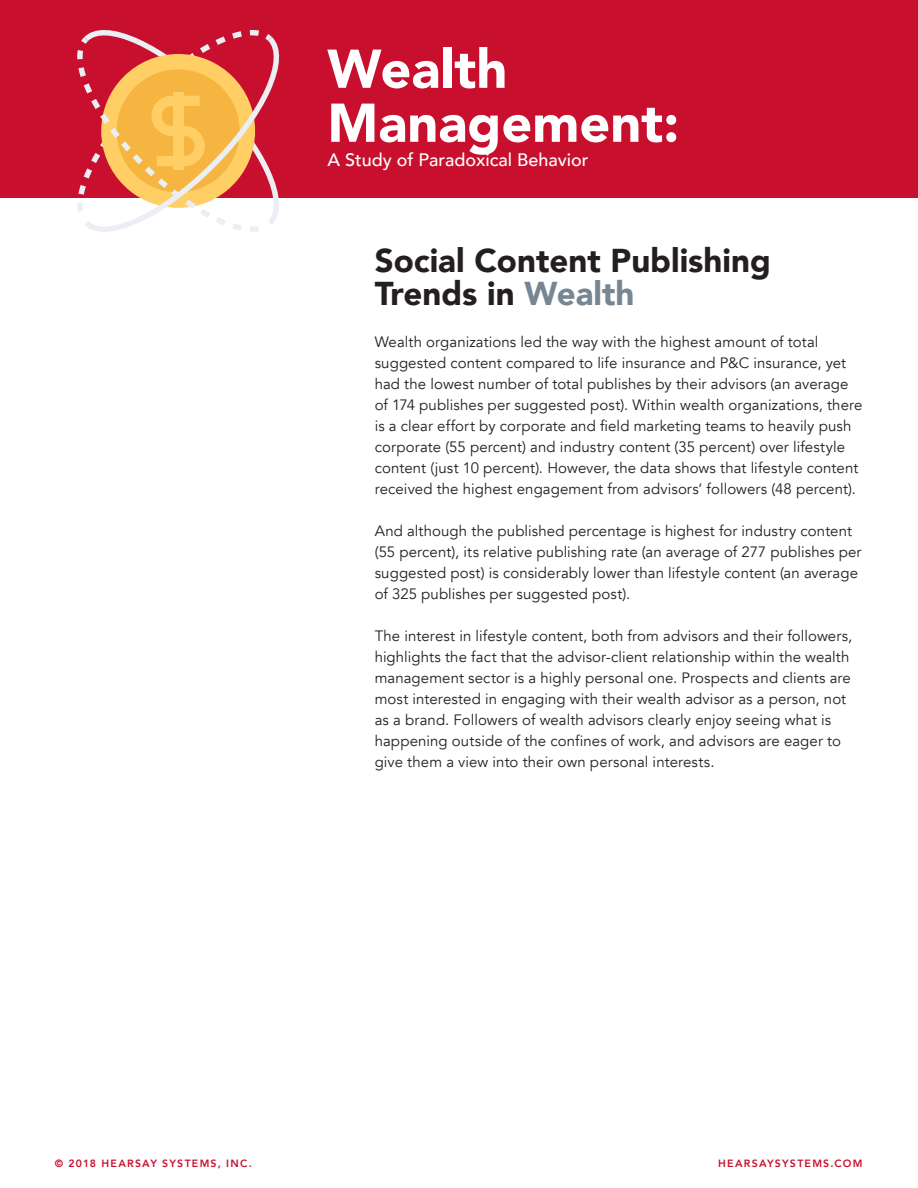
<style>
.page{position:relative;width:918px;height:1188px;background:#fff}
.page>*{position:absolute;margin:0;border:0;box-sizing:border-box;transform-origin:0 0}
.Large_Header{font:900 54px "Avenir";color:#fff}
.t1{font:900 33px/33px "Avenir";color:#231f20}
.Descriptor{font:500 18px "Avenir";color:#fff}
.Body{font:15px/21px "Avenir";letter-spacing:.005em;color:#231f20}
.t2{font:800 10.5px "Avenir";letter-spacing:.12em;color:#c8102e}
.s1{color:#778692}
</style>
<div class="page">
<div style="left:0;top:0;width:918px;height:198px;background:#c8102e"></div>
<svg style="left:77px;top:30px;width:203px;height:202px"></svg>
<p class="Large_Header" style="left:327px;top:23px;width:182px">Wealth</p>
<p class="Large_Header" style="left:327px;top:77px;width:353px">Management:</p>
<p class="Descriptor" style="left:327px;top:144px;width:263px">A Study of Paradoxical Behavior</p>
<p class="t1" style="left:375px;top:243px;width:398px">Social Content Publishing<br>Trends in <span class="s1">Wealth</span></p>
<p class="Body" style="left:375px;top:332px;width:489px">Wealth organizations led the way with the highest amount of total suggested content compared to life insurance and P&amp;C insurance, yet had the lowest number of total publishes by their advisors (an average of 174 publishes per suggested post). Within wealth organizations, there is a clear effort by corporate and field marketing teams to heavily push corporate (55 percent) and industry content (35 percent) over lifestyle content (just 10 percent). However, the data shows that lifestyle content received the highest engagement from advisors’ followers (48 percent).</p>
<p class="Body" style="left:375px;top:521px;width:488px">And although the published percentage is highest for industry content (55 percent), its relative publishing rate (an average of 277 publishes per suggested post) is considerably lower than lifestyle content (an average of 325 publishes per suggested post).</p>
<p class="Body" style="left:375px;top:626px;width:479px">The interest in lifestyle content, both from advisors and their followers, highlights the fact that the advisor-client relationship within the wealth management sector is a highly personal one. Prospects and clients are most interested in engaging with their wealth advisor as a person, not as a brand. Followers of wealth advisors clearly enjoy seeing what is happening outside of the confines of work, and advisors are eager to give them a view into their own personal interests.</p>
<p class="t2" style="left:55px;top:1155px;width:199px">© 2018 HEARSAY SYSTEMS, INC.</p>
<p class="t2" style="left:718px;top:1155px;width:146px">HEARSAYSYSTEMS.COM</p>
</div>
